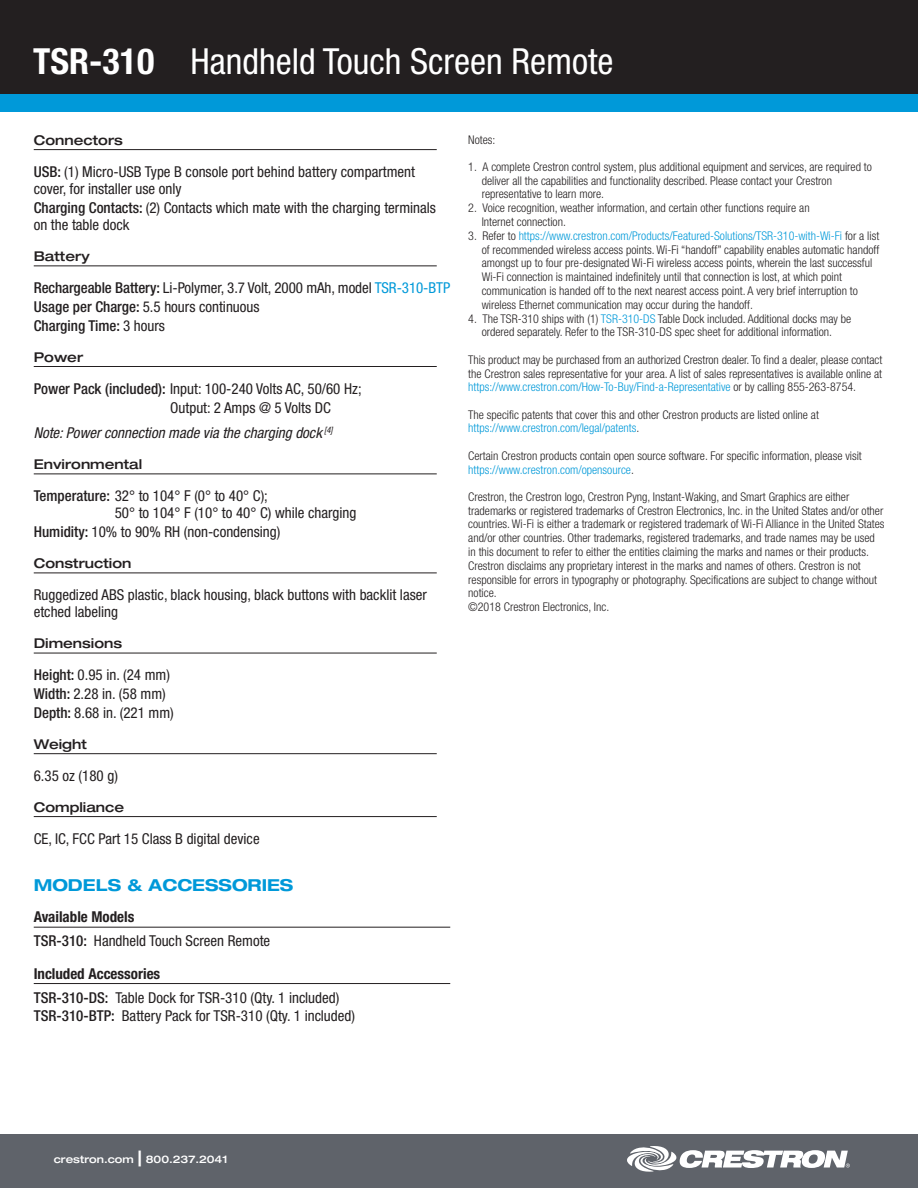
<style>
.page{position:relative;width:918px;height:1188px;background:#fff}
.page>*{position:absolute;margin:0;border:0;box-sizing:border-box;transform-origin:0 0}
.t1{font:condensed 36px "Helvetica Neue LT Std";color:#fff}
.SPECIFICATIONS_title{font:700 expanded 16.5px "Helvetica Neue LT Std";color:#0099d9}
.spec_description{font:condensed 15px/17.2px "Helvetica Neue LT Std";color:#231f20}
.spec_description-2{font:italic condensed 15px "Helvetica Neue LT Std";color:#231f20}
.available_models_hea{font:700 condensed 15px "Helvetica Neue LT Std";color:#231f20}
.spec_description-3{font:500 condensed 15px "Helvetica Neue LT Std";color:#231f20}
.spec_header{font:500 expanded 13.5px "Helvetica Neue LT Std";color:#231f20}
.endnote{font:300 condensed 12px/13.8px "Helvetica Neue LT Std";color:#231f20}
.t2{font:500 expanded 10.5px "Helvetica Neue LT Std";color:#fff}
.s1{font-weight:700}
.s2{font-weight:500}
.s3{color:#0099d9}
.s4{font-weight:400}
.s5{font-size:21px}
</style>
<div class="page">
<div style="left:0;top:0;width:918px;height:94px;background:#231f20"></div>
<div style="left:0;top:94px;width:918px;height:18px;background:#0099d9"></div>
<div style="left:0;top:1134px;width:918px;height:54px;background:#5f636a"></div>
<svg style="left:627px;top:1146px;width:223px;height:26px"></svg>
<hr style="left:34px;top:149px;width:403px;height:1px;background:#231f20">
<hr style="left:34px;top:265px;width:403px;height:1px;background:#231f20">
<hr style="left:34px;top:366px;width:403px;height:1px;background:#231f20">
<hr style="left:34px;top:474px;width:403px;height:1px;background:#231f20">
<hr style="left:34px;top:573px;width:403px;height:1px;background:#231f20">
<hr style="left:34px;top:653px;width:403px;height:1px;background:#231f20">
<hr style="left:34px;top:753px;width:403px;height:1px;background:#231f20">
<hr style="left:34px;top:816px;width:403px;height:1px;background:#231f20">
<hr style="left:34px;top:927px;width:416px;height:1px;background:#231f20">
<hr style="left:34px;top:983px;width:416px;height:1px;background:#231f20">
<h1 class="t1" style="left:33px;top:41px;width:582px"><span class="s1">TSR-310</span> Handheld Touch Screen Remote</h1>
<p class="spec_header" style="left:34px;top:131px;width:91px">Connectors</p>
<p class="spec_description" style="left:34px;top:163px;width:383px"><span class="s2">USB:</span> (1) Micro-USB Type B console port behind battery compartment cover, for installer use only</p>
<p class="spec_description" style="left:34px;top:199px;width:404px"><span class="s2">Charging Contacts:</span> (2) Contacts which mate with the charging terminals on the table dock</p>
<p class="spec_header" style="left:34px;top:248px;width:57px">Battery</p>
<p class="spec_description" style="left:34px;top:279px;width:418px"><span class="s2">Rechargeable Battery:</span> Li-Polymer, 3.7 Volt, 2000 mAh, model <span class="s3">TSR-310-BTP</span></p>
<p class="spec_description" style="left:34px;top:298px;width:227px"><span class="s2">Usage per Charge:</span> 5.5 hours continuous</p>
<p class="spec_description-3" style="left:34px;top:317px;width:133px">Charging Time: <span class="s4">3 hours</span></p>
<p class="spec_header" style="left:34px;top:348px;width:51px">Power</p>
<p class="spec_description" style="left:34px;top:380px;width:329px"><span class="s2">Power Pack (included):</span> Input: 100-240 Volts AC, 50/60 Hz;</p>
<p class="spec_description" style="left:170px;top:399px;width:162px">Output: 2 Amps @ 5 Volts DC</p>
<p class="spec_description-2" style="left:34px;top:424px;width:301px">Note: Power connection made via the charging dock <sup>[4]</sup></p>
<p class="spec_header" style="left:34px;top:456px;width:110px">Environmental</p>
<p class="spec_description" style="left:115px;top:487px;width:243px;text-indent:-81px"><span class="s2">Temperature:</span> 32° to 104° F (0° to 40° C);<br>50° to 104° F (10° to 40° C) while charging</p>
<p class="spec_description" style="left:34px;top:523px;width:248px"><span class="s2">Humidity:</span> 10% to 90% RH (non-condensing)</p>
<p class="spec_header" style="left:34px;top:555px;width:99px">Construction</p>
<p class="spec_description" style="left:34px;top:586px;width:395px">Ruggedized ABS plastic, black housing, black buttons with backlit laser etched labeling</p>
<p class="spec_header" style="left:34px;top:635px;width:90px">Dimensions</p>
<p class="spec_description" style="left:34px;top:666px;width:138px"><span class="s2">Height:</span> 0.95 in. (24 mm)</p>
<p class="spec_description" style="left:34px;top:685px;width:134px"><span class="s2">Width:</span> 2.28 in. (58 mm)</p>
<p class="spec_description" style="left:34px;top:704px;width:142px"><span class="s2">Depth:</span> 8.68 in. (221 mm)</p>
<p class="spec_header" style="left:34px;top:736px;width:55px">Weight</p>
<p class="spec_description" style="left:34px;top:767px;width:86px">6.35 oz (180 g)</p>
<p class="spec_header" style="left:34px;top:798px;width:92px">Compliance</p>
<p class="spec_description" style="left:34px;top:830px;width:227px">CE, IC, FCC Part 15 Class B digital device</p>
<p class="SPECIFICATIONS_title" style="left:34px;top:875px;width:261px">MODELS &amp; ACCESSORIES</p>
<p class="available_models_hea" style="left:34px;top:908px;width:102px">Available Models</p>
<p class="spec_description" style="left:34px;top:932px;width:238px"><span class="s2">TSR-310:</span> Handheld Touch Screen Remote</p>
<p class="available_models_hea" style="left:34px;top:964px;width:128px">Included Accessories</p>
<p class="spec_description" style="left:34px;top:989px;width:307px"><span class="s2">TSR-310-DS:</span> Table Dock for TSR-310 (Qty. 1 included)</p>
<p class="spec_description" style="left:34px;top:1007px;width:323px"><span class="s2">TSR-310-BTP:</span> Battery Pack for TSR-310 (Qty. 1 included)</p>
<p class="endnote" style="left:468px;top:132px;width:29px">Notes:</p>
<p class="endnote" style="left:482px;top:160px;width:392px;text-indent:-14px">1. A complete Crestron control system, plus additional equipment and services, are required to deliver all the capabilities and functionality described. Please contact your Crestron representative to learn more.</p>
<p class="endnote" style="left:482px;top:201px;width:329px;text-indent:-14px">2. Voice recognition, weather information, and certain other functions require an<br>Internet connection.</p>
<p class="endnote" style="left:482px;top:229px;width:399px;text-indent:-14px">3. Refer to <span class="s3">https://www.crestron.com/Products/Featured-Solutions/TSR-310-with-Wi-Fi</span> for a list of recommended wireless access points. Wi-Fi “handoff” capability enables automatic handoff amongst up to four pre-designated Wi-Fi wireless access points, wherein the last successful Wi-Fi connection is maintained indefinitely until that connection is lost, at which point communication is handed off to the next nearest access point. A very brief interruption to wireless Ethernet communication may occur during the handoff.</p>
<p class="endnote" style="left:468px;top:311px;width:384px;text-align:center">4. The TSR-310 ships with (1) <span class="s3">TSR-310-DS</span> Table Dock included. Additional docks may be ordered separately. Refer to the TSR-310-DS spec sheet for additional information.</p>
<p class="endnote" style="left:468px;top:353px;width:416px;text-align:justify">This product may be purchased from an authorized Crestron dealer. To find a dealer, please contact the Crestron sales representative for your area. A list of sales representatives is available online at <span class="s3">https://www.crestron.com/How-To-Buy/Find-a-Representative</span> or by calling 855-263-8754.</p>
<p class="endnote" style="left:468px;top:407px;width:352px">The specific patents that cover this and other Crestron products are listed online at <span class="s3">https://www.crestron.com/legal/patents</span>.</p>
<p class="endnote" style="left:468px;top:449px;width:395px">Certain Crestron products contain open source software. For specific information, please visit <span class="s3">https://www.crestron.com/opensource</span>.</p>
<p class="endnote" style="left:468px;top:490px;width:418px">Crestron, the Crestron logo, Crestron Pyng, Instant-Waking, and Smart Graphics are either trademarks or registered trademarks of Crestron Electronics, Inc. in the United States and/or other countries. Wi-Fi is either a trademark or registered trademark of Wi-Fi Alliance in the United States and/or other countries. Other trademarks, registered trademarks, and trade names may be used in this document to refer to either the entities claiming the marks and names or their products.<br>Crestron disclaims any proprietary interest in the marks and names of others. Crestron is not responsible for errors in typography or photography. Specifications are subject to change without notice.<br>©2018 Crestron Electronics, Inc.</p>
<p class="t2" style="left:54px;top:1153px;width:175px">crestron.com <span class="s5">|</span> 800.237.2041</p>
</div>
